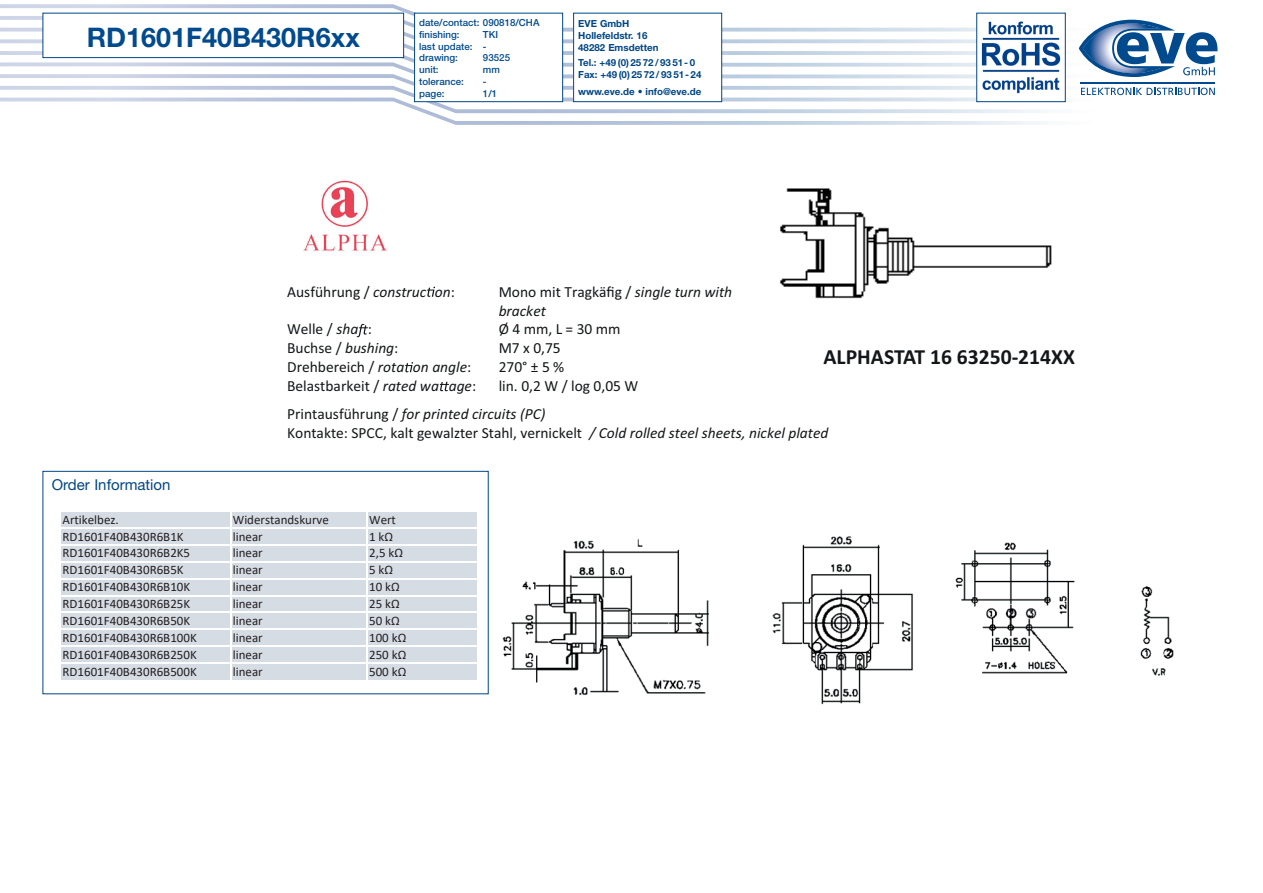
<style>
.page{position:relative;width:1263px;height:893px;background:#fff}
.page>*{position:absolute;margin:0;border:0;box-sizing:border-box;transform-origin:0 0}
.t1{font:700 27px "Helvetica Neue LT Pro";color:#004a8d}
.t2{font:700 21.6px "Calibri";color:#141719}
.t3{font:15.45px/18.9px "Calibri";color:#141719}
.t4{font:italic 15.45px/18.9px "Calibri";color:#141719}
.t5{font:15px "Helvetica Neue LT Pro";color:#004684}
.t6{font:12.9px "Calibri";color:#231f20}
.t7{font:700 9.75px/12px "Helvetica Neue LT Pro";color:#004684}
.t8{font:500 9.75px/11.7px "Helvetica Neue LT Pro";color:#004a8d}
.s1{font-style:normal}
.s2{font-style:italic}
</style>
<div class="page">
<svg style="left:0;top:4px;width:1218px;height:121px"></svg>
<img style="left:978px;top:15px;width:85px;height:85px">
<div style="left:976px;top:13px;width:90px;height:89px;border:1px solid #004684"></div>
<div style="left:415px;top:13px;width:148px;height:89px;background:#fff"></div>
<div style="left:414px;top:13px;width:149px;height:89px;border:1px solid #004684"></div>
<div style="left:43px;top:13px;width:361px;height:45px;background:#fff"></div>
<div style="left:43px;top:13px;width:361px;height:45px;border:1px solid #004684"></div>
<svg style="left:427px;top:287px;width:8px;height:10px"></svg>
<svg style="left:357px;top:324px;width:11px;height:13px"></svg>
<svg style="left:405px;top:362px;width:8px;height:10px"></svg>
<svg style="left:440px;top:382px;width:9px;height:9px"></svg>
<img style="left:780px;top:188px;width:272px;height:111px">
<img style="left:484px;top:536px;width:690px;height:169px">
<img style="left:303px;top:180px;width:84px;height:71px">
<div style="left:43px;top:471px;width:445px;height:223px;background:#fff"></div>
<div style="left:61px;top:512px;width:417px;height:168px;background:#d6dce4"></div>
<hr style="left:230px;top:512px;width:1px;height:168px;background:#fff">
<hr style="left:366px;top:512px;width:1px;height:168px;background:#fff">
<hr style="left:477px;top:512px;width:1px;height:168px;background:#fff">
<hr style="left:61px;top:527px;width:417px;height:1px;background:#fff">
<hr style="left:61px;top:544px;width:417px;height:1px;background:#fff">
<hr style="left:61px;top:561px;width:417px;height:1px;background:#fff">
<hr style="left:61px;top:578px;width:417px;height:1px;background:#fff">
<hr style="left:61px;top:595px;width:417px;height:1px;background:#fff">
<hr style="left:61px;top:612px;width:417px;height:1px;background:#fff">
<hr style="left:61px;top:629px;width:417px;height:1px;background:#fff">
<hr style="left:61px;top:646px;width:417px;height:1px;background:#fff">
<hr style="left:61px;top:663px;width:417px;height:1px;background:#fff">
<div style="left:43px;top:471px;width:446px;height:223px;border:1px solid #004684"></div>
<h1 class="t1" style="left:87px;top:20px;width:275px">RD1601F40B430R6xx</h1>
<p class="t8" style="left:419px;top:17px;width:122px">date/contact: 090818/CHA finishing:</p>
<p class="t8" style="left:419px;top:29px;width:80px;text-indent:64px">TKI last update: - drawing:</p>
<p class="t8" style="left:483px;top:52px;width:29px">93525</p>
<p class="t8" style="left:419px;top:64px;width:21px">unit:</p>
<p class="t8" style="left:483px;top:64px;width:18px">mm</p>
<p class="t8" style="left:419px;top:75px;width:46px">tolerance:</p>
<p class="t8" style="left:483px;top:75px;width:5px">-</p>
<p class="t8" style="left:419px;top:87px;width:27px">page:</p>
<p class="t8" style="left:483px;top:87px;width:16px">1/1</p>
<p class="t7" style="left:578px;top:17px;width:82px">EVE GmbH<br>Hollefeldstr. 16<br>48282 Emsdetten</p>
<p class="t7" style="left:578px;top:56px;width:125px">Tel.: +49 (0) 25 72/ 93 51- 0<br>Fax: +49 (0) 25 72/ 93 51- 24</p>
<p class="t7" style="left:578px;top:85px;width:125px">www.eve.de • info@eve.de</p>
<p class="t5" style="left:52px;top:476px;width:120px">Order Information</p>
<p class="t4" style="left:499px;top:281px;width:235px"><span class="s1">Mono mit Tragkäfig /</span> single turn with bracket</p>
<p class="t3" style="left:499px;top:319px;width:141px">Ø 4 mm, L = 30 mm<br>M7 x 0,75<br>270° ± 5 %<br>lin. 0,2 W / log 0,05 W</p>
<p class="t3" style="left:287px;top:404px;width:543px">Printausführung / <span class="s2">for printed circuits (PC)<br></span>Kontakte: SPCC, kalt gewalzter Stahl, vernickelt <span class="s2">/ Cold rolled steel sheets, nickel plated</span></p>
<p class="t3" style="left:287px;top:282px;width:169px">Ausführung / <span class="s2">construc on</span>:</p>
<p class="t3" style="left:287px;top:319px;width:190px">Welle / <span class="s2">sha</span> :<br>Buchse / <span class="s2">bushing</span>:<br>Drehbereich / <span class="s2">rota on angle</span>:<br>Belastbarkeit / <span class="s2">rated wa age</span>:</p>
<h2 class="t2" style="left:823px;top:341px;width:253px">ALPHASTAT 16 63250-214XX</h2>
<p class="t6" style="left:63px;top:510px;width:58px">Artikelbez.</p>
<p class="t6" style="left:233px;top:510px;width:98px">Widerstandskurve</p>
<p class="t6" style="left:369px;top:510px;width:28px">Wert</p>
<p class="t6" style="left:63px;top:527px;width:123px">RD1601F40B430R6B1K</p>
<p class="t6" style="left:233px;top:527px;width:31px">linear</p>
<p class="t6" style="left:369px;top:527px;width:25px">1 kΩ</p>
<p class="t6" style="left:63px;top:544px;width:129px">RD1601F40B430R6B2K5</p>
<p class="t6" style="left:233px;top:544px;width:31px">linear</p>
<p class="t6" style="left:369px;top:544px;width:35px">2,5 kΩ</p>
<p class="t6" style="left:63px;top:561px;width:123px">RD1601F40B430R6B5K</p>
<p class="t6" style="left:233px;top:561px;width:31px">linear</p>
<p class="t6" style="left:369px;top:561px;width:25px">5 kΩ</p>
<p class="t6" style="left:63px;top:578px;width:129px">RD1601F40B430R6B10K</p>
<p class="t6" style="left:233px;top:578px;width:31px">linear</p>
<p class="t6" style="left:369px;top:578px;width:32px">10 kΩ</p>
<p class="t6" style="left:63px;top:595px;width:129px">RD1601F40B430R6B25K</p>
<p class="t6" style="left:233px;top:595px;width:31px">linear</p>
<p class="t6" style="left:369px;top:595px;width:32px">25 kΩ</p>
<p class="t6" style="left:63px;top:612px;width:129px">RD1601F40B430R6B50K</p>
<p class="t6" style="left:233px;top:612px;width:31px">linear</p>
<p class="t6" style="left:369px;top:612px;width:32px">50 kΩ</p>
<p class="t6" style="left:63px;top:629px;width:136px">RD1601F40B430R6B100K</p>
<p class="t6" style="left:233px;top:629px;width:31px">linear</p>
<p class="t6" style="left:369px;top:629px;width:39px">100 kΩ</p>
<p class="t6" style="left:63px;top:646px;width:136px">RD1601F40B430R6B250K</p>
<p class="t6" style="left:233px;top:646px;width:31px">linear</p>
<p class="t6" style="left:369px;top:646px;width:39px">250 kΩ</p>
<p class="t6" style="left:63px;top:663px;width:136px">RD1601F40B430R6B500K</p>
<p class="t6" style="left:233px;top:663px;width:31px">linear</p>
<p class="t6" style="left:369px;top:663px;width:39px">500 kΩ</p>
</div>
